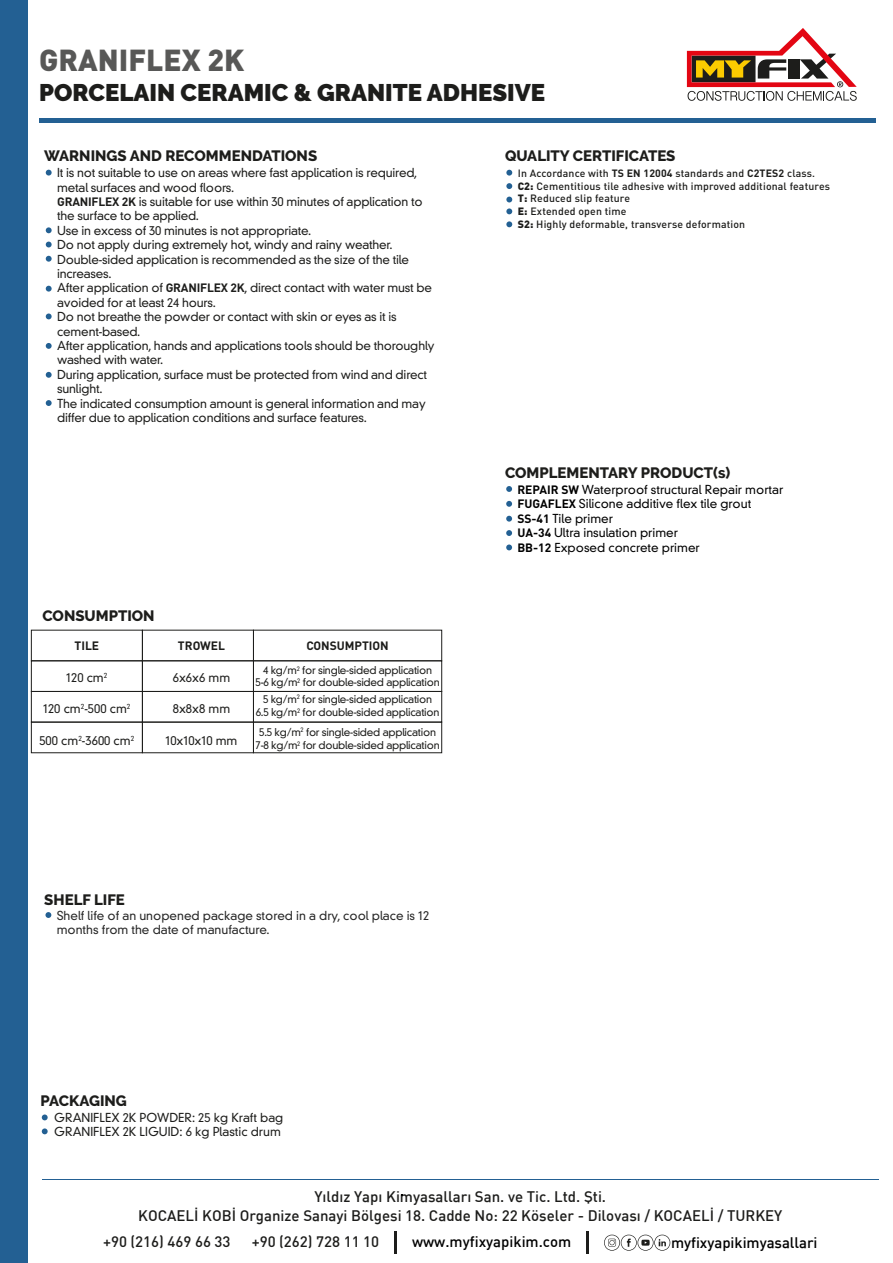
<style>
.page{position:relative;width:893px;height:1263px;background:#fff}
.page>*{position:absolute;margin:0;border:0;box-sizing:border-box;transform-origin:0 0}
.t1{font:900 30px "DIN Pro";color:#585857}
.t2{font:900 24px "Raleway";color:#1d1d1b}
.t3{font:500 15px/19.5px "DI Nbek";color:#1d1d1b;text-align:center}
.t4{font:800 15px "Raleway";color:#1d1d1b}
.t5{font:500 15px "DI Nbek";letter-spacing:-.005em;color:#000}
.t6{font:500 15px "DIN Pro";color:#1d1d1b}
.t7{font:300 12px/14.4px "DIN Grotesk Std";letter-spacing:-.015em;color:#1d1d1b}
.t8{font:300 12px/14.4px "DIN Grotesk Std";color:#000101}
.t9{font:300 12px/14.4px "DIN Grotesk Std";color:#262626}
.t10{font:700 12px "DIN Pro";color:#1d1d1b}
.t11{font:300 10.5px/13.5px "DIN Grotesk Std";letter-spacing:-.025em;color:#1d1d1b;text-align:center}
.t12{font:500 10.5px/12.6px "DIN Pro";letter-spacing:.015em;color:#1d1d1b}
.s1{font-family:"DIN Pro";font-weight:700}
.s2{font-weight:700}
.s3{font-weight:900}
</style>
<div class="page">
<svg style="left:46px;top:170px;width:6px;height:6px"></svg>
<svg style="left:46px;top:313px;width:6px;height:6px"></svg>
<svg style="left:46px;top:286px;width:6px;height:6px"></svg>
<svg style="left:46px;top:242px;width:6px;height:5px"></svg>
<svg style="left:46px;top:227px;width:6px;height:6px"></svg>
<svg style="left:46px;top:256px;width:6px;height:6px"></svg>
<svg style="left:46px;top:343px;width:6px;height:6px"></svg>
<svg style="left:46px;top:400px;width:6px;height:6px"></svg>
<svg style="left:46px;top:372px;width:6px;height:6px"></svg>
<svg style="left:45px;top:912px;width:6px;height:6px"></svg>
<div style="left:31px;top:660px;width:112px;height:32px;border:1px solid #1d1d1b"></div>
<div style="left:31px;top:691px;width:112px;height:31px;border:1px solid #1d1d1b"></div>
<div style="left:31px;top:722px;width:112px;height:31px;border:1px solid #1d1d1b"></div>
<div style="left:142px;top:660px;width:112px;height:32px;border:1px solid #1d1d1b"></div>
<div style="left:142px;top:691px;width:112px;height:31px;border:1px solid #1d1d1b"></div>
<div style="left:142px;top:722px;width:112px;height:31px;border:1px solid #1d1d1b"></div>
<div style="left:253px;top:660px;width:189px;height:32px;border:1px solid #1d1d1b"></div>
<div style="left:253px;top:691px;width:189px;height:31px;border:1px solid #1d1d1b"></div>
<div style="left:253px;top:722px;width:189px;height:31px;border:1px solid #1d1d1b"></div>
<div style="left:0;top:0;width:28px;height:1263px;background:#236093"></div>
<svg style="left:42px;top:1114px;width:6px;height:6px"></svg>
<svg style="left:42px;top:1128px;width:6px;height:6px"></svg>
<svg style="left:506px;top:170px;width:6px;height:6px"></svg>
<svg style="left:506px;top:183px;width:6px;height:6px"></svg>
<svg style="left:506px;top:197px;width:6px;height:5px"></svg>
<svg style="left:506px;top:208px;width:6px;height:6px"></svg>
<svg style="left:506px;top:221px;width:6px;height:6px"></svg>
<hr style="left:42px;top:1179px;width:837px;height:1px;background:#236093">
<hr style="left:39px;top:119px;width:837px;height:4px;background:#236093">
<svg style="left:506px;top:486px;width:6px;height:6px"></svg>
<svg style="left:506px;top:501px;width:6px;height:6px"></svg>
<svg style="left:506px;top:516px;width:6px;height:6px"></svg>
<svg style="left:506px;top:530px;width:6px;height:6px"></svg>
<svg style="left:506px;top:544px;width:6px;height:6px"></svg>
<svg style="left:687px;top:28px;width:170px;height:73px"></svg>
<hr style="left:394px;top:1231px;width:2px;height:23px;background:#1d1d1b">
<hr style="left:587px;top:1231px;width:2px;height:23px;background:#1d1d1b">
<svg style="left:604px;top:1235px;width:66px;height:16px"></svg>
<h1 class="t1" style="left:39px;top:40px;width:207px">GRANIFLEX 2K</h1>
<h2 class="t2" style="left:39px;top:78px;width:507px">PORCELAIN CERAMIC &amp; GRANITE ADHESIVE</h2>
<p class="t4" style="left:44px;top:147px;width:274px">WARNINGS AND RECOMMENDATIONS</p>
<p class="t7" style="left:57px;top:166px;width:379px">It is not suitable to use on areas where fast application is required, metal surfaces and wood floors.<br><span class="s1">GRANIFLEX 2K</span> is suitable for use within 30 minutes of application to the surface to be applied.<br>Use in excess of 30 minutes is not appropriate.<br>Do not apply during extremely hot, windy and rainy weather.<br>Double-sided application is recommended as the size of the tile increases.<br>After application of <span class="s1">GRANIFLEX 2K</span>, direct contact with water must be avoided for at least 24 hours.<br>Do not breathe the powder or contact with skin or eyes as it is cement-based.<br>After application, hands and applications tools should be thoroughly washed with water.<br>During application, surface must be protected from wind and direct sunlight.<br>The indicated consumption amount is general information and may differ due to application conditions and surface features.</p>
<p class="t4" style="left:42px;top:608px;width:114px">CONSUMPTION</p>
<p class="t10" style="left:75px;top:638px;width:26px">TILE</p>
<p class="t7" style="left:66px;top:670px;width:43px">120 cm<sup>2</sup></p>
<p class="t7" style="left:43px;top:702px;width:89px">120 cm<sup>2</sup>-500 cm<sup>2</sup></p>
<p class="t7" style="left:39px;top:733px;width:96px">500 cm<sup>2</sup>-3600 cm<sup>2</sup></p>
<p class="t10" style="left:178px;top:638px;width:49px">TROWEL</p>
<p class="t7" style="left:173px;top:670px;width:59px">6x6x6 mm</p>
<p class="t7" style="left:173px;top:702px;width:59px">8x8x8 mm</p>
<p class="t7" style="left:166px;top:733px;width:73px">10x10x10 mm</p>
<p class="t10" style="left:306px;top:638px;width:84px">CONSUMPTION</p>
<p class="t11" style="left:255px;top:665px;width:186px;line-height:12px">4 kg/m<sup>2</sup> for single-sided application<br>5-6 kg/m<sup>2</sup> for double-sided application</p>
<p class="t11" style="left:256px;top:692px;width:185px">5 kg/m<sup>2</sup> for single-sided application<br>6.5 kg/m<sup>2</sup> for double-sided application</p>
<p class="t11" style="left:255px;top:725px;width:186px">5.5 kg/m<sup>2</sup> for single-sided application<br>7-8 kg/m<sup>2</sup> for double-sided application</p>
<p class="t4" style="left:44px;top:891px;width:82px">SHELF LIFE</p>
<p class="t9" style="left:57px;top:908px;width:374px">Shelf life of an unopened package stored in a dry, cool place is 12 months from the date of manufacture.</p>
<p class="t4" style="left:41px;top:1092px;width:88px">PACKAGING</p>
<p class="t7" style="left:54px;top:1110px;width:231px">GRANIFLEX 2K POWDER: 25 kg Kraft bag<br>GRANIFLEX 2K LIGUID: 6 kg Plastic drum</p>
<p class="t4" style="left:505px;top:147px;width:172px">QUALITY CERTIFICATES</p>
<p class="t12" style="left:518px;top:167px;width:314px">In Accordance with <span class="s2">TS EN 12004</span> standards and <span class="s2">C2TES2</span> class.<br><span class="s3">C2:</span> Cementitious tile adhesive with improved additional features <span class="s3">T:</span> Reduced slip feature<br><span class="s3">E:</span> Extended open time<br><span class="s3">S2:</span> Highly deformable, transverse deformation</p>
<p class="t4" style="left:505px;top:464px;width:227px">COMPLEMENTARY PRODUCT(s)</p>
<p class="t8" style="left:517px;top:482px;width:267px"><span class="s1">REPAIR SW</span> Waterproof structural Repair mortar <span class="s1">FUGAFLEX</span> Silicone additive flex tile grout <span class="s1">SS-41</span> Tile primer<br><span class="s1">UA-34</span> Ultra insulation primer<br><span class="s1">BB-12</span> Exposed concrete primer</p>
<p class="t3" style="left:138px;top:1186px;width:646px">Yıldız Yapı Kimyasalları San. ve Tic. Ltd. Şti.<br>KOCAELİ KOBİ Organize Sanayi Bölgesi 18. Cadde No: 22 Köseler - Dilovası / KOCAELİ / TURKEY</p>
<p class="t6" style="left:103px;top:1232px;width:129px">+90 (216) 469 66 33</p>
<p class="t6" style="left:252px;top:1232px;width:129px">+90 (262) 728 11 10</p>
<p class="t5" style="left:412px;top:1232px;width:161px">www.myfixyapikim.com</p>
<p class="t5" style="left:671px;top:1232px;width:148px">myfixyapikimyasallari</p>
</div>
